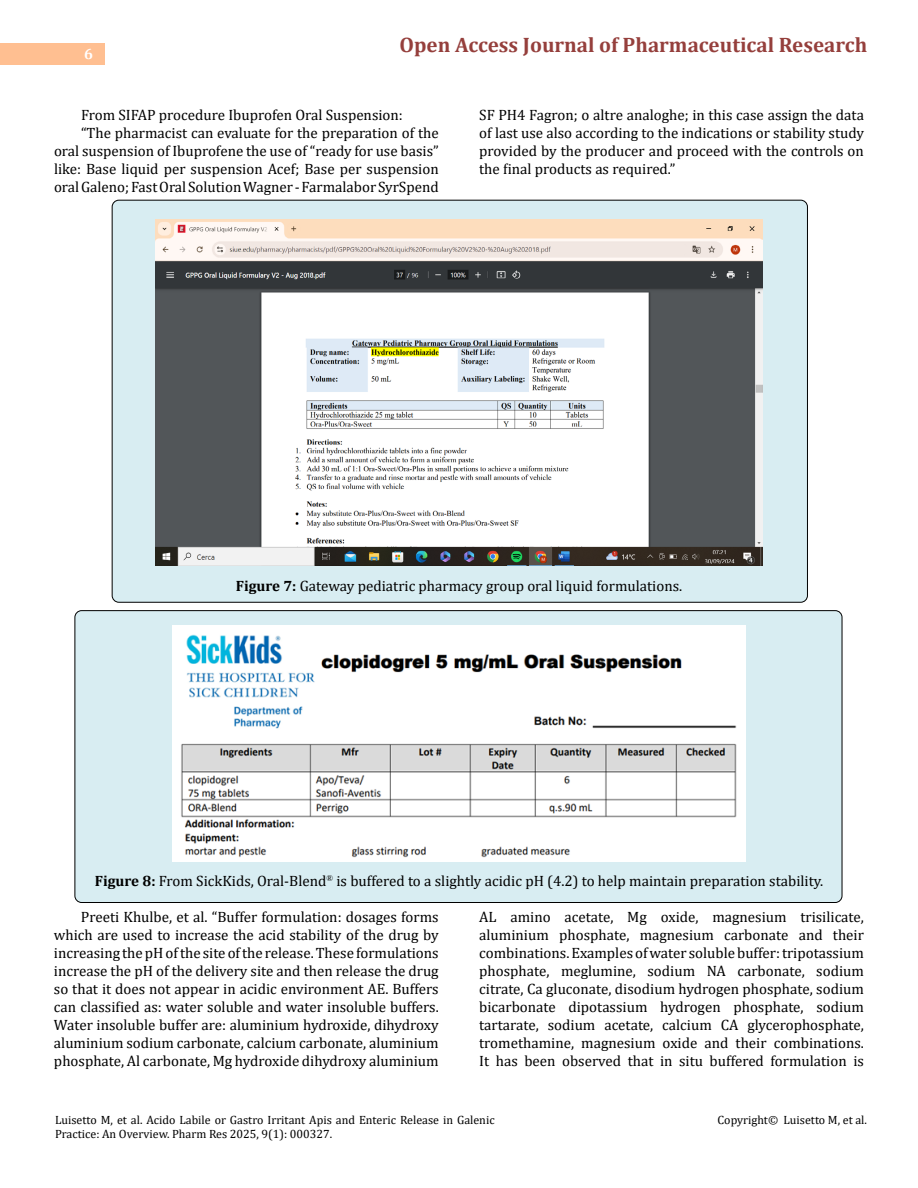
<style>
.page{position:relative;width:918px;height:1188px;background:#fff}
.page>*{position:absolute;margin:0;border:0;box-sizing:border-box;transform-origin:0 0}
.t1{font:700 21px "Cambria";color:#953f3c}
.t2{font:15px/18px "Cambria";color:#000;text-align:justify}
.t3{font:700 15px "Cambria";color:#fff}
.t4{font:12px/14.4px "Cambria";color:#000}
.s1{font-weight:700}
</style>
<div class="page">
<div style="left:0;top:43px;width:105px;height:21px;background:#ffbf91"></div>
<div style="left:75px;top:611px;width:767px;height:292px;background:#d8edf2;border-radius:7px"></div>
<div style="left:112px;top:200px;width:695px;height:402px;background:#d8edf2;border-radius:7px"></div>
<img style="left:155px;top:219px;width:608px;height:347px">
<img style="left:172px;top:625px;width:574px;height:237px">
<p class="t3" style="left:84px;top:44px;width:10px">6</p>
<h1 class="t1" style="left:399px;top:30px;width:469px">Open Access Journal of Pharmaceutical Research</h1>
<p class="t2" style="left:81px;top:105px;width:323px">From SIFAP procedure Ibuprofen Oral Suspension:</p>
<p class="t2" style="left:81px;top:123px;width:359px">“The pharmacist can evaluate for the preparation of the</p>
<p class="t2" style="left:54px;top:141px;width:386px">oral suspension of Ibuprofene the use of “ready for use basis”</p>
<p class="t2" style="left:54px;top:159px;width:386px">like: Base liquid per suspension Acef; Base per suspension</p>
<p class="t2" style="left:54px;top:177px;width:386px">oral Galeno; Fast Oral Solution Wagner - Farmalabor SyrSpend</p>
<p class="t2" style="left:479px;top:105px;width:386px">SF PH4 Fagron; o altre analoghe; in this case assign the data of last use also according to the indications or stability study provided by the producer and proceed with the controls on the final products as required.”</p>
<p class="t2" style="left:236px;top:576px;width:448px"><span class="s1">Figure 7:</span> Gateway pediatric pharmacy group oral liquid formulations.</p>
<p class="t2" style="left:95px;top:872px;width:730px"><span class="s1">Figure 8:</span> From SickKids, Oral-Blend<sup>®</sup> is buffered to a slightly acidic pH (4.2) to help maintain preparation stability.</p>
<p class="t2" style="left:54px;top:908px;width:386px;text-indent:27px">Preeti Khulbe, et al. “Buffer formulation: dosages forms which are used to increase the acid stability of the drug by increasing the pH of the site of the release. These formulations increase the pH of the delivery site and then release the drug so that it does not appear in acidic environment AE. Buffers can classified as: water soluble and water insoluble buffers.<br>Water insoluble buffer are: aluminium hydroxide, dihydroxy aluminium sodium carbonate, calcium carbonate, aluminium phosphate, Al carbonate, Mg hydroxide dihydroxy aluminium</p>
<p class="t2" style="left:479px;top:908px;width:386px">AL amino acetate, Mg oxide, magnesium trisilicate, aluminium phosphate, magnesium carbonate and their combinations. Examples of water soluble buffer: tripotassium phosphate, meglumine, sodium NA carbonate, sodium citrate, Ca gluconate, disodium hydrogen phosphate, sodium bicarbonate dipotassium hydrogen phosphate, sodium tartarate, sodium acetate, calcium CA glycerophosphate, tromethamine, magnesium oxide and their combinations.<br>It has been observed that in situ buffered formulation is</p>
<p class="t4" style="left:55px;top:1112px;width:441px">Luisetto M, et al. Acido Labile or Gastro Irritant Apis and Enteric Release in Galenic<br>Practice: An Overview. Pharm Res 2025, 9(1): 000327.</p>
<p class="t4" style="left:718px;top:1112px;width:151px">Copyright© Luisetto M, et al.</p>
</div>
